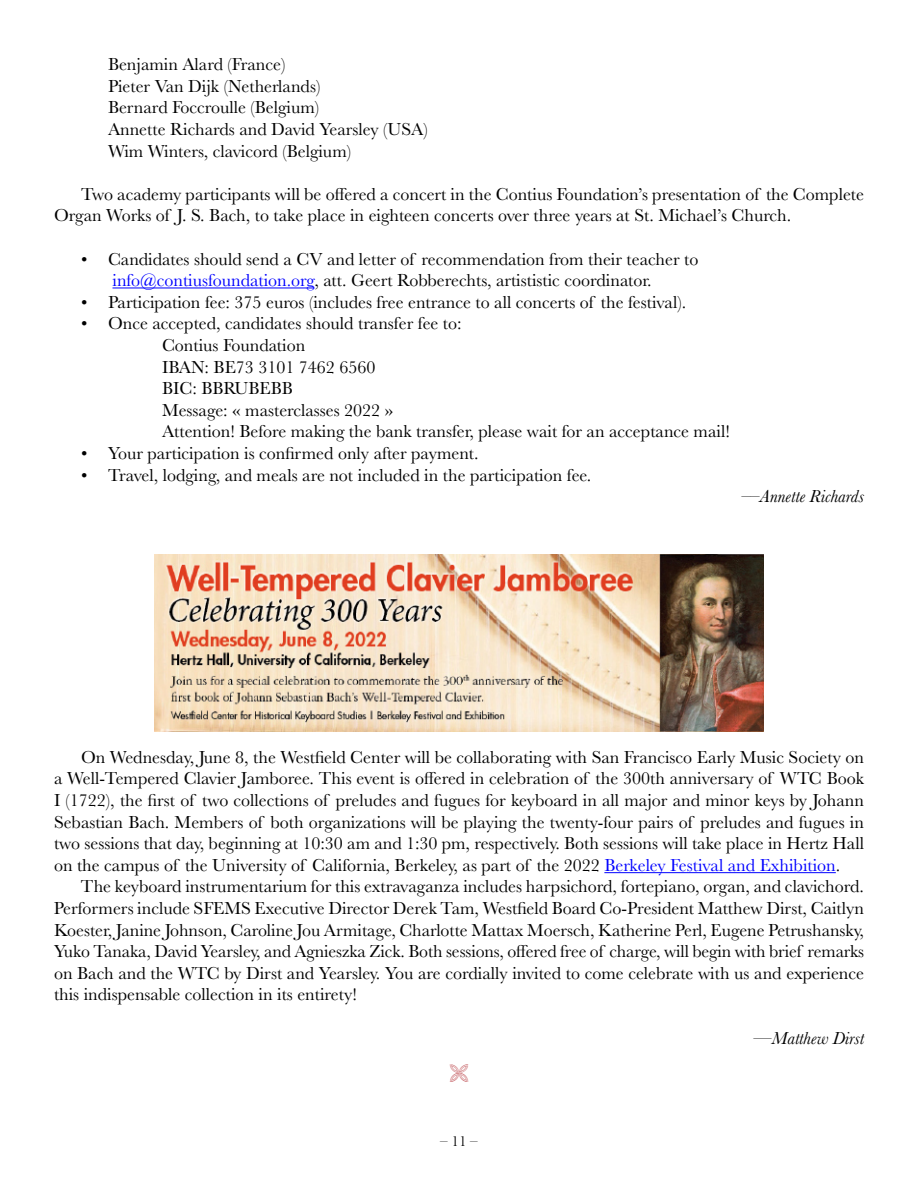
<style>
.page{position:relative;width:918px;height:1188px;background:#fff}
.page>*{position:absolute;margin:0;border:0;box-sizing:border-box;transform-origin:0 0}
.t1{font:18px/21.6px "Baskerville";color:#000}
.t2{font:italic 18px "Baskerville";color:#000}
.t3{font:15px "Baskerville";color:#000}
.s1{color:#00f}
</style>
<div class="page">
<hr style="left:112px;top:288px;width:202px;height:1px;background:#00f">
<img style="left:154px;top:554px;width:610px;height:177px">
<hr style="left:604px;top:872px;width:232px;height:1px;background:#00f">
<p class="t1" style="left:108px;top:54px;width:321px">Benjamin Alard (France)<br>Pieter Van Dijk (Netherlands)<br>Bernard Foccroulle (Belgium)<br>Annette Richards and David Yearsley (USA)<br>Wim Winters, clavicord (Belgium)</p>
<p class="t1" style="left:54px;top:183px;width:812px;text-indent:27px">Two academy participants will be offered a concert in the Contius Foundation’s presentation of the Complete<br>Organ Works of J. S. Bach, to take place in eighteen concerts over three years at St. Michael’s Church.</p>
<p class="t1" style="left:112px;top:248px;width:587px;text-indent:-32px">• Candidates should send a CV and letter of recommendation from their teacher to <span class="s1">info@contiusfoundation.org</span>, att. Geert Robberechts, artististic coordinator.</p>
<p class="t1" style="left:81px;top:291px;width:607px">• Participation fee: 375 euros (includes free entrance to all concerts of the festival).</p>
<p class="t1" style="left:162px;top:313px;width:569px;text-indent:-81px">• Once accepted, candidates should transfer fee to:<br>Contius Foundation<br>IBAN: BE73 3101 7462 6560<br>BIC: BBRUBEBB<br>Message: « masterclasses 2022 »<br>Attention! Before making the bank transfer, please wait for an acceptance mail!</p>
<p class="t1" style="left:81px;top:443px;width:399px">• Your participation is confirmed only after payment.</p>
<p class="t1" style="left:81px;top:464px;width:512px">• Travel, lodging, and meals are not included in the participation fee.</p>
<p class="t2" style="left:742px;top:484px;width:124px">––Annette Richards</p>
<p class="t1" style="left:54px;top:747px;width:812px;text-align:justify;text-indent:27px">On Wednesday, June 8, the Westfield Center will be collaborating with San Francisco Early Music Society on a Well-Tempered Clavier Jamboree. This event is offered in celebration of the 300th anniversary of WTC Book I (1722), the first of two collections of preludes and fugues for keyboard in all major and minor keys by Johann Sebastian Bach. Members of both organizations will be playing the twenty-four pairs of preludes and fugues in two sessions that day, beginning at 10:30 am and 1:30 pm, respectively. Both sessions will take place in Hertz Hall on the campus of the University of California, Berkeley, as part of the 2022 <span class="s1">Berkeley Festival and Exhibition</span>.</p>
<p class="t1" style="left:54px;top:876px;width:812px;text-align:justify;text-indent:27px">The keyboard instrumentarium for this extravaganza includes harpsichord, fortepiano, organ, and clavichord.<br>Performers include SFEMS Executive Director Derek Tam, Westfield Board Co-President Matthew Dirst, Caitlyn Koester, Janine Johnson, Caroline Jou Armitage, Charlotte Mattax Moersch, Katherine Perl, Eugene Petrushansky, Yuko Tanaka, David Yearsley, and Agnieszka Zick. Both sessions, offered free of charge, will begin with brief remarks on Bach and the WTC by Dirst and Yearsley. You are cordially invited to come celebrate with us and experience this indispensable collection in its entirety!</p>
<p class="t2" style="left:754px;top:1026px;width:112px">—Matthew Dirst</p>
<p class="t3" style="left:440px;top:1131px;width:39px">– 11 –</p>
</div>
